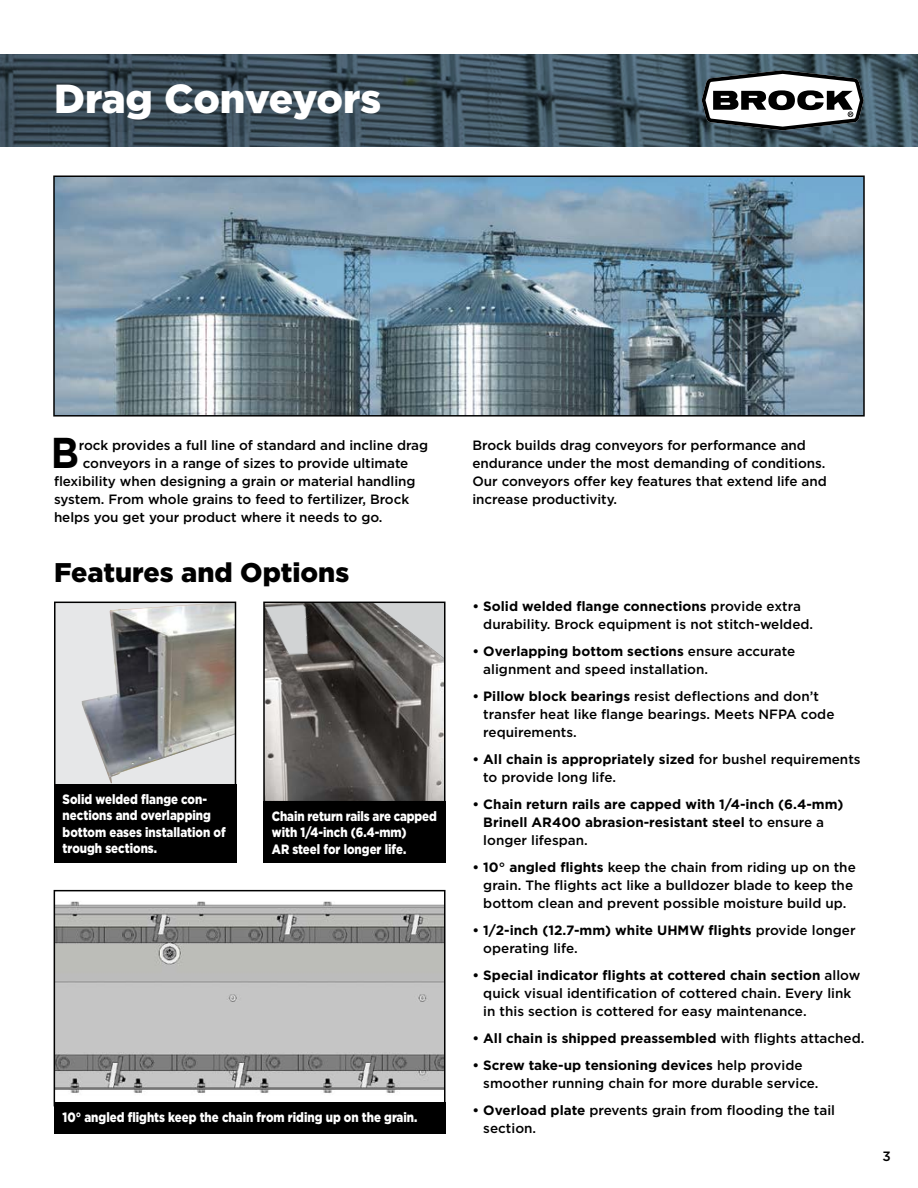
<style>
.page{position:relative;width:918px;height:1188px;background:#fff}
.page>*{position:absolute;margin:0;border:0;box-sizing:border-box;transform-origin:0 0}
.t1{font:700 43.2px "Gotham";color:#000;scale:.91 1}
.t2{font:900 40.5px "Gotham";letter-spacing:-.01em;color:#fff}
.t3{font:900 27px "Gotham";color:#000}
.t4{font:500 13.5px/18px "Gotham";letter-spacing:-.005em;color:#000}
.t5{font:700 13.5px/18px "Gotham";color:#000}
.t6{font:900 13.5px/16.5px "Gotham";color:#fff;scale:.85 1}
.s1{font-weight:700}
.s2{font-weight:500}
</style>
<div class="page">
<svg style="left:0;top:54px;width:918px;height:92px;background:#3c4f5b"></svg>
<img style="left:56px;top:179px;width:806px;height:235px">
<div style="left:53px;top:176px;width:812px;height:241px;border:2px solid #000"></div>
<div style="left:55px;top:602px;width:181px;height:186px;background:#e6e7e8"></div>
<img style="left:82px;top:605px;width:151px;height:178px">
<div style="left:54px;top:602px;width:182px;height:186px;border:2px solid #000"></div>
<div style="left:54px;top:784px;width:182px;height:79px;background:#000"></div>
<img style="left:266px;top:605px;width:177px;height:194px">
<div style="left:263px;top:602px;width:183px;height:200px;border:2px solid #000"></div>
<div style="left:263px;top:801px;width:183px;height:62px;background:#000"></div>
<img style="left:57px;top:901px;width:386px;height:192px">
<div style="left:54px;top:890px;width:392px;height:216px;border:2px solid #000"></div>
<div style="left:54px;top:1102px;width:392px;height:32px;background:#000"></div>
<svg style="left:702px;top:70px;width:162px;height:60px"></svg>
<h2 class="t2" style="left:54px;top:71px;width:329px">Drag Conveyors</h2>
<h1 class="t1" style="left:51px;top:424px;width:33px">B</h1>
<p class="t4" style="left:79px;top:436px;width:351px">rock provides a full line of standard and incline drag</p>
<p class="t4" style="left:83px;top:454px;width:327px">conveyors in a range of sizes to provide ultimate</p>
<p class="t4" style="left:54px;top:472px;width:363px">flexibility when designing a grain or material handling</p>
<p class="t4" style="left:54px;top:490px;width:357px">system. From whole grains to feed to fertilizer, Brock</p>
<p class="t4" style="left:54px;top:508px;width:330px">helps you get your product where it needs to go.</p>
<h3 class="t3" style="left:54px;top:554px;width:297px">Features and Options</h3>
<p class="t6" style="left:63px;top:790px;width:193px">Solid welded flange con&shy;nections and overlapping bottom eases installation of trough sections.</p>
<p class="t6" style="left:272px;top:808px;width:196px">Chain return rails are capped with 1/4-inch (6.4-mm)<br>AR steel for longer life.</p>
<p class="t6" style="left:63px;top:1108px;width:419px">10° angled flights keep the chain from riding up on the grain.</p>
<p class="t4" style="left:472px;top:436px;width:356px">Brock builds drag conveyors for performance and endurance under the most demanding of conditions.<br>Our conveyors offer key features that extend life and increase productivity.</p>
<p class="t4" style="left:483px;top:597px;width:331px;text-indent:-11px"><span class="s1">• Solid welded flange connections</span> provide extra durability. Brock equipment is not stitch-welded.</p>
<p class="t4" style="left:483px;top:642px;width:313px;text-indent:-11px"><span class="s1">• Overlapping bottom sections</span> ensure accurate alignment and speed installation.</p>
<p class="t4" style="left:483px;top:687px;width:353px;text-indent:-11px"><span class="s1">• Pillow block bearings</span> resist deflections and don’t transfer heat like flange bearings. Meets NFPA code requirements.</p>
<p class="t4" style="left:483px;top:750px;width:379px;text-indent:-11px"><span class="s1">• All chain is appropriately sized</span> for bushel requirements to provide long life.</p>
<p class="t5" style="left:483px;top:795px;width:362px;text-indent:-11px">• Chain return rails are capped with 1/4-inch (6.4-mm)<br>Brinell AR400 abrasion-resistant steel <span class="s2">to ensure a longer lifespan.</span></p>
<p class="t4" style="left:483px;top:858px;width:374px;text-indent:-11px"><span class="s1">• 10° angled flights</span> keep the chain from riding up on the grain. The flights act like a bulldozer blade to keep the bottom clean and prevent possible moisture build up.</p>
<p class="t5" style="left:483px;top:921px;width:374px;text-indent:-11px">• 1/2-inch (12.7-mm) white UHMW flights <span class="s2">provide longer operating life.</span></p>
<p class="t4" style="left:483px;top:966px;width:379px;text-indent:-11px"><span class="s1">• Special indicator flights at cottered chain section</span> allow quick visual identification of cottered chain. Every link in this section is cottered for easy maintenance.</p>
<p class="t5" style="left:472px;top:1029px;width:393px">• All chain is shipped preassembled <span class="s2">with flights attached.</span></p>
<p class="t4" style="left:483px;top:1056px;width:337px;text-indent:-11px"><span class="s1">• Screw take-up tensioning devices</span> help provide smoother running chain for more durable service.</p>
<p class="t4" style="left:483px;top:1102px;width:353px;text-indent:-11px"><span class="s1">• Overload plate</span> prevents grain from flooding the tail section.</p>
<p class="t4" style="left:883px;top:1147px;width:10px">3</p>
</div>
